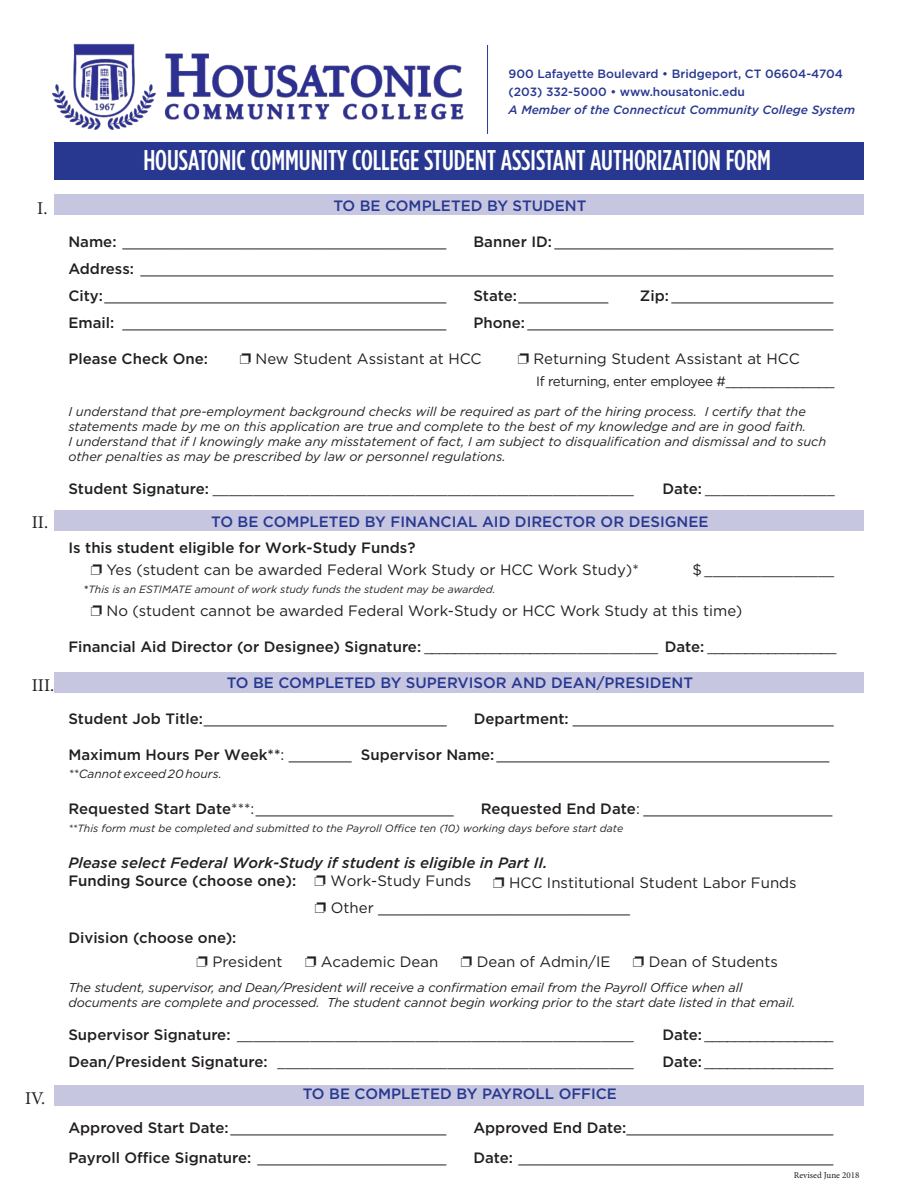
<style>
.page{position:relative;width:918px;height:1188px;background:#fff}
.page>*{position:absolute;margin:0;border:0;box-sizing:border-box;transform-origin:0 0}
.t1{font:500 28.5px "Gotham Condensed";color:#fff}
.t2{font:18px "Minion Pro";color:#231f20}
.t3{font:15px "Gotham";color:#231f20}
.t4{font:500 15px "Gotham";color:#231f20}
.t5{font:500 15px "Gotham";color:#283890}
.t6{font:italic 500 15px/18.3px "Gotham";color:#231f20}
.t7{font:italic 13.5px "Gotham";color:#231f20}
.t8{font:13.5px "Gotham";letter-spacing:-.025em;color:#231f20}
.t9{font:italic 12.75px/15px "Gotham";color:#231f20}
.t10{font:500 12px "Gotham";color:#283890}
.t11{font:italic 500 12px "Gotham";color:#283890}
.t12{font:italic 12px "Gotham";color:#231f20}
.t13{font:italic 10.5px "Gotham";color:#231f20}
.t14{font:9px "Minion Pro";color:#231f20}
.s1{font-weight:500}
.s2{font-weight:500;font-style:normal;font-size:15px}
.s3{font-style:normal;font-size:15px}
.s4{font-weight:500;font-style:normal}
.s5{font-weight:400;font-style:italic;font-size:13.5px}
.s6{font-style:normal}
.s7{font-weight:400}
</style>
<div class="page">
<div style="left:55px;top:195px;width:809px;height:20px;background:#c6c6e0"></div>
<img style="left:52px;top:43px;width:412px;height:87px">
<hr style="left:487px;top:45px;width:1px;height:89px;background:#283890">
<div style="left:55px;top:143px;width:809px;height:37px;background:#283890"></div>
<div style="left:55px;top:511px;width:809px;height:20px;background:#c6c6e0"></div>
<div style="left:55px;top:673px;width:809px;height:20px;background:#c6c6e0"></div>
<div style="left:55px;top:1085px;width:809px;height:21px;background:#c6c6e0"></div>
<p class="t2" style="left:37px;top:196px;width:12px">I.</p>
<p class="t2" style="left:32px;top:510px;width:18px">II.</p>
<p class="t2" style="left:32px;top:673px;width:24px">III.</p>
<p class="t2" style="left:25px;top:1086px;width:22px">IV.</p>
<p class="t10" style="left:509px;top:66px;width:336px">900 Lafayette Boulevard • Bridgeport, CT 06604-4704</p>
<p class="t10" style="left:509px;top:84px;width:238px">(203) 332-5000 • www.housatonic.edu</p>
<p class="t11" style="left:509px;top:102px;width:348px">A Member of the Connecticut Community College System</p>
<p class="t1" style="left:143px;top:144px;width:629px">HOUSATONIC COMMUNITY COLLEGE STUDENT ASSISTANT AUTHORIZATION FORM</p>
<p class="t5" style="left:333px;top:196px;width:255px">TO BE COMPLETED BY STUDENT</p>
<p class="t3" style="left:68px;top:232px;width:380px"><span class="s1">Name:</span> ____________________________________</p>
<p class="t3" style="left:473px;top:232px;width:361px"><span class="s1">Banner ID:</span> _______________________________</p>
<p class="t3" style="left:68px;top:259px;width:766px"><span class="s1">Address:</span> _____________________________________________________________________________</p>
<p class="t3" style="left:68px;top:286px;width:379px"><span class="s1">City:</span>______________________________________</p>
<p class="t3" style="left:473px;top:286px;width:136px"><span class="s1">State:</span>__________</p>
<p class="t3" style="left:640px;top:286px;width:195px"><span class="s1">Zip:</span> __________________</p>
<p class="t3" style="left:68px;top:313px;width:379px"><span class="s1">Email:</span> ____________________________________</p>
<p class="t3" style="left:473px;top:313px;width:361px"><span class="s1">Phone:</span> __________________________________</p>
<p class="t4" style="left:68px;top:349px;width:141px">Please Check One:</p>
<p class="t3" style="left:256px;top:349px;width:228px">New Student Assistant at HCC</p>
<p class="t3" style="left:534px;top:349px;width:268px">Returning Student Assistant at HCC</p>
<p class="t8" style="left:536px;top:373px;width:300px">If returning, enter employee #______________</p>
<p class="t9" style="left:68px;top:404px;width:759px">I understand that pre-employment background checks will be required as part of the hiring process. I certify that the statements made by me on this application are true and complete to the best of my knowledge and are in good faith.<br>I understand that if I knowingly make any misstatement of fact, I am subject to disqualification and dismissal and to such other penalties as may be prescribed by law or personnel regulations.</p>
<p class="t7" style="left:68px;top:481px;width:568px"><span class="s2">Student Signature:</span> ____________________________________________________</p>
<p class="t7" style="left:662px;top:481px;width:175px"><span class="s2">Date:</span> ________________</p>
<p class="t5" style="left:211px;top:512px;width:499px">TO BE COMPLETED BY FINANCIAL AID DIRECTOR OR DESIGNEE</p>
<p class="t4" style="left:68px;top:538px;width:349px">Is this student eligible for Work-Study Funds?</p>
<p class="t3" style="left:106px;top:560px;width:534px">Yes (student can be awarded Federal Work Study or HCC Work Study)*</p>
<p class="t7" style="left:692px;top:562px;width:145px"><span class="s3">$</span> ________________</p>
<p class="t13" style="left:84px;top:583px;width:413px"><span class="s4">*</span>This is an ESTIMATE amount of work study funds the student may be awarded.</p>
<p class="t3" style="left:106px;top:601px;width:637px">No (student cannot be awarded Federal Work-Study or HCC Work Study at this time)</p>
<p class="t4" style="left:68px;top:637px;width:771px">Financial Aid Director (or Designee) Signature: <span class="s5">______________________________</span> Date: <span class="s5">_________________</span></p>
<p class="t5" style="left:227px;top:673px;width:468px">TO BE COMPLETED BY SUPERVISOR AND DEAN/PRESIDENT</p>
<p class="t3" style="left:68px;top:709px;width:380px"><span class="s1">Student Job Title:</span>___________________________</p>
<p class="t3" style="left:474px;top:709px;width:361px"><span class="s1">Department:</span> _____________________________</p>
<p class="t3" style="left:68px;top:745px;width:762px"><span class="s1">Maximum Hours Per Week**</span>: _______ <span class="s1">Supervisor Name:</span>_____________________________________</p>
<p class="t12" style="left:68px;top:766px;width:155px">**Cannot exceed 20 hours.</p>
<p class="t3" style="left:68px;top:799px;width:387px"><span class="s1">Requested Start Date</span>***: ______________________</p>
<p class="t3" style="left:481px;top:799px;width:353px"><span class="s1">Requested End Date</span>: _____________________</p>
<p class="t13" style="left:68px;top:822px;width:556px">**This form must be completed and submitted to the Payroll Office ten (10) working days before start date</p>
<p class="t6" style="left:68px;top:854px;width:481px">Please select Federal Work-Study if student is eligible in Part II.<br><span class="s6">Funding Source (choose one):</span></p>
<p class="t3" style="left:330px;top:872px;width:143px">Work-Study Funds</p>
<p class="t3" style="left:509px;top:873px;width:289px">HCC Institutional Student Labor Funds</p>
<p class="t3" style="left:331px;top:898px;width:301px">Other ____________________________</p>
<p class="t4" style="left:68px;top:928px;width:170px">Division (choose one):</p>
<p class="t3" style="left:212px;top:952px;width:72px">President</p>
<p class="t3" style="left:321px;top:952px;width:119px">Academic Dean</p>
<p class="t3" style="left:477px;top:952px;width:135px">Dean of Admin/IE</p>
<p class="t3" style="left:649px;top:952px;width:131px">Dean of Students</p>
<p class="t9" style="left:68px;top:980px;width:729px">The student, supervisor, and Dean/President will receive a confirmation email from the Payroll Office when all documents are complete and processed. The student cannot begin working prior to the start date listed in that email.</p>
<p class="t7" style="left:68px;top:1027px;width:568px"><span class="s2">Supervisor Signature:</span> _________________________________________________</p>
<p class="t7" style="left:662px;top:1027px;width:174px"><span class="s2">Date:</span> _________________</p>
<p class="t7" style="left:68px;top:1054px;width:568px"><span class="s2">Dean/President Signature:</span> ____________________________________________</p>
<p class="t7" style="left:662px;top:1054px;width:174px"><span class="s2">Date:</span> _________________</p>
<p class="t5" style="left:303px;top:1084px;width:316px">TO BE COMPLETED BY PAYROLL OFFICE</p>
<p class="t3" style="left:68px;top:1118px;width:380px"><span class="s1">Approved Start Date:</span>________________________</p>
<p class="t3" style="left:473px;top:1118px;width:361px"><span class="s1">Approved End Date:</span>_______________________</p>
<p class="t4" style="left:68px;top:1148px;width:379px">Payroll Office Signature: <span class="s7">_____________________</span></p>
<p class="t3" style="left:473px;top:1148px;width:361px"><span class="s1">Date:</span> ___________________________________</p>
<p class="t14" style="left:794px;top:1169px;width:67px">Revised June 2018</p>
</div>
